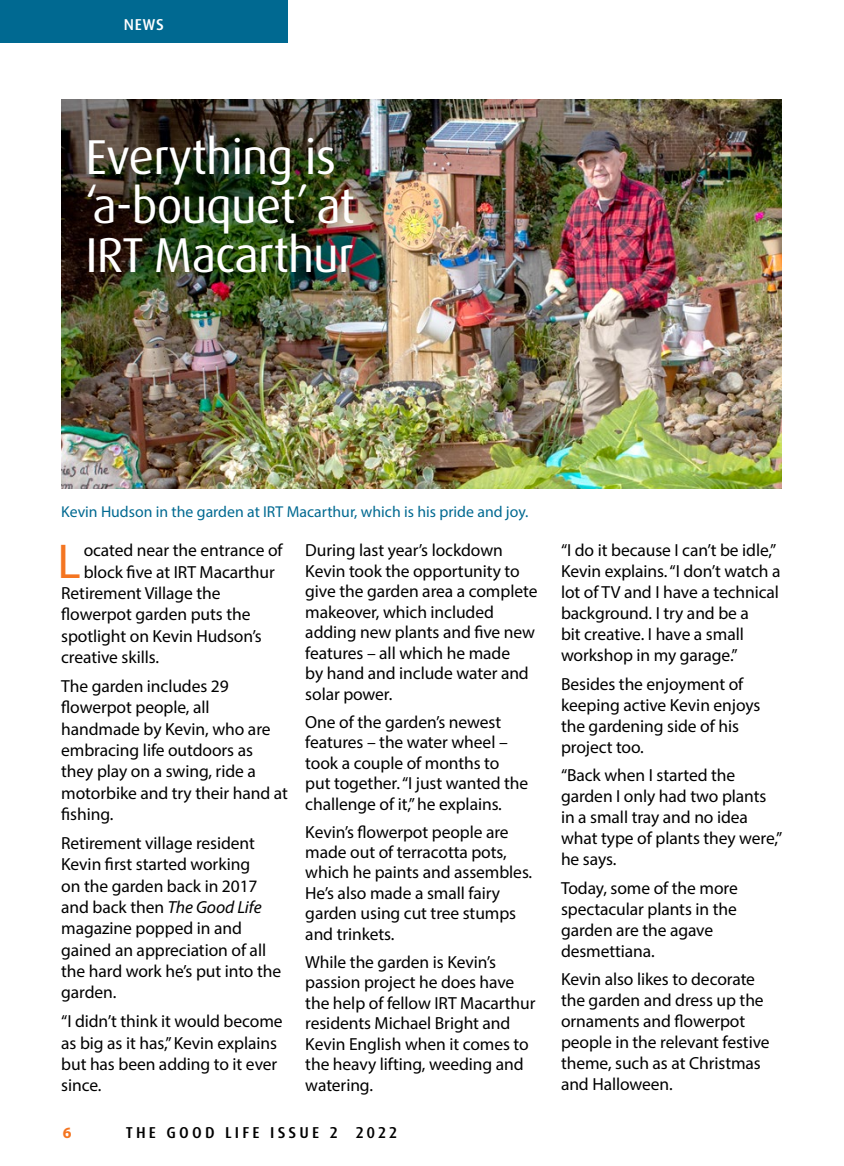
<style>
.page{position:relative;width:844px;height:1166px;background:#fff}
.page>*{position:absolute;margin:0;border:0;box-sizing:border-box;transform-origin:0 0}
.t1{font:49.18px "Myriad Pro";color:#f47521}
.t2{font:49px/49px "Dax OT";letter-spacing:-.02em;color:#fff}
.t3{font:17.5px/21px "Myriad Pro";letter-spacing:-.005em;color:#000}
.t4{font:15.75px "Myriad Pro";color:#006991}
.t5{font:500 15.75px "Dax OT";letter-spacing:.2em;color:#000}
.t6{font:500 15.75px "Dax OT";color:#fff}
.t7{font:700 15.75px "Myriad Pro";color:#f47521}
.s1{font-style:italic}
</style>
<div class="page">
<img style="left:61px;top:99px;width:720px;height:389px">
<div style="left:0;top:0;width:288px;height:42px;background:#006991"></div>
<p class="t6" style="left:124px;top:14px;width:42px">NEWS</p>
<h2 class="t2" style="left:85px;top:133px;width:271px">Everything is ‘a-bouquet’ at<br>IRT Macarthur</h2>
<p class="t4" style="left:61px;top:502px;width:468px">Kevin Hudson in the garden at IRT Macarthur, which is his pride and joy.</p>
<h1 class="t1" style="left:57px;top:531px;width:25px">L</h1>
<p class="t3" style="left:84px;top:540px;width:200px">ocated near the entrance of</p>
<p class="t3" style="left:84px;top:561px;width:193px">block five at IRT Macarthur</p>
<p class="t3" style="left:61px;top:582px;width:161px">Retirement Village the</p>
<p class="t3" style="left:61px;top:604px;width:191px">flowerpot garden puts the</p>
<p class="t3" style="left:61px;top:625px;width:202px">spotlight on Kevin Hudson’s</p>
<p class="t3" style="left:61px;top:646px;width:99px">creative skills.</p>
<p class="t3" style="left:61px;top:675px;width:228px">The garden includes 29 flowerpot people, all handmade by Kevin, who are embracing life outdoors as they play on a swing, ride a motorbike and try their hand at fishing.</p>
<p class="t3" style="left:61px;top:832px;width:221px">Retirement village resident<br>Kevin first started working<br>on the garden back in 2017 and back then <span class="s1">The Good Life </span>magazine popped in and gained an appreciation of all the hard work he’s put into the garden.</p>
<p class="t3" style="left:61px;top:1010px;width:223px">“I didn’t think it would become as big as it has,” Kevin explains but has been adding to it ever since.</p>
<p class="t3" style="left:305px;top:540px;width:233px;line-height:20.5px">During last year’s lockdown<br>Kevin took the opportunity to give the garden area a complete makeover, which included adding new plants and five new features – all which he made<br>by hand and include water and solar power.</p>
<p class="t3" style="left:305px;top:711px;width:224px;line-height:20.5px">One of the garden’s newest features – the water wheel – took a couple of months to put together. “I just wanted the challenge of it,” he explains.</p>
<p class="t3" style="left:305px;top:821px;width:228px;line-height:20.5px">Kevin’s flowerpot people are made out of terracotta pots, which he paints and assembles.<br>He’s also made a small fairy garden using cut tree stumps and trinkets.</p>
<p class="t3" style="left:305px;top:951px;width:232px">While the garden is Kevin’s passion project he does have the help of fellow IRT Macarthur residents Michael Bright and<br>Kevin English when it comes to the heavy lifting, weeding and watering.</p>
<p class="t7" style="left:63px;top:1122px;width:10px">6</p>
<p class="t5" style="left:126px;top:1122px;width:273px">THE GOOD LIFE ISSUE 2 2022</p>
<p class="t3" style="left:561px;top:540px;width:221px">“I do it because I can’t be idle,”<br>Kevin explains. “I don’t watch a lot of TV and I have a technical background. I try and be a<br>bit creative. I have a small workshop in my garage.”</p>
<p class="t3" style="left:561px;top:673px;width:201px">Besides the enjoyment of keeping active Kevin enjoys the gardening side of his project too.</p>
<p class="t3" style="left:561px;top:765px;width:223px">“Back when I started the garden I only had two plants in a small tray and no idea what type of plants they were,” he says.</p>
<p class="t3" style="left:561px;top:877px;width:178px">Today, some of the more spectacular plants in the garden are the agave desmettiana.</p>
<p class="t3" style="left:561px;top:968px;width:210px">Kevin also likes to decorate the garden and dress up the ornaments and flowerpot people in the relevant festive theme, such as at Christmas and Halloween.</p>
</div>
